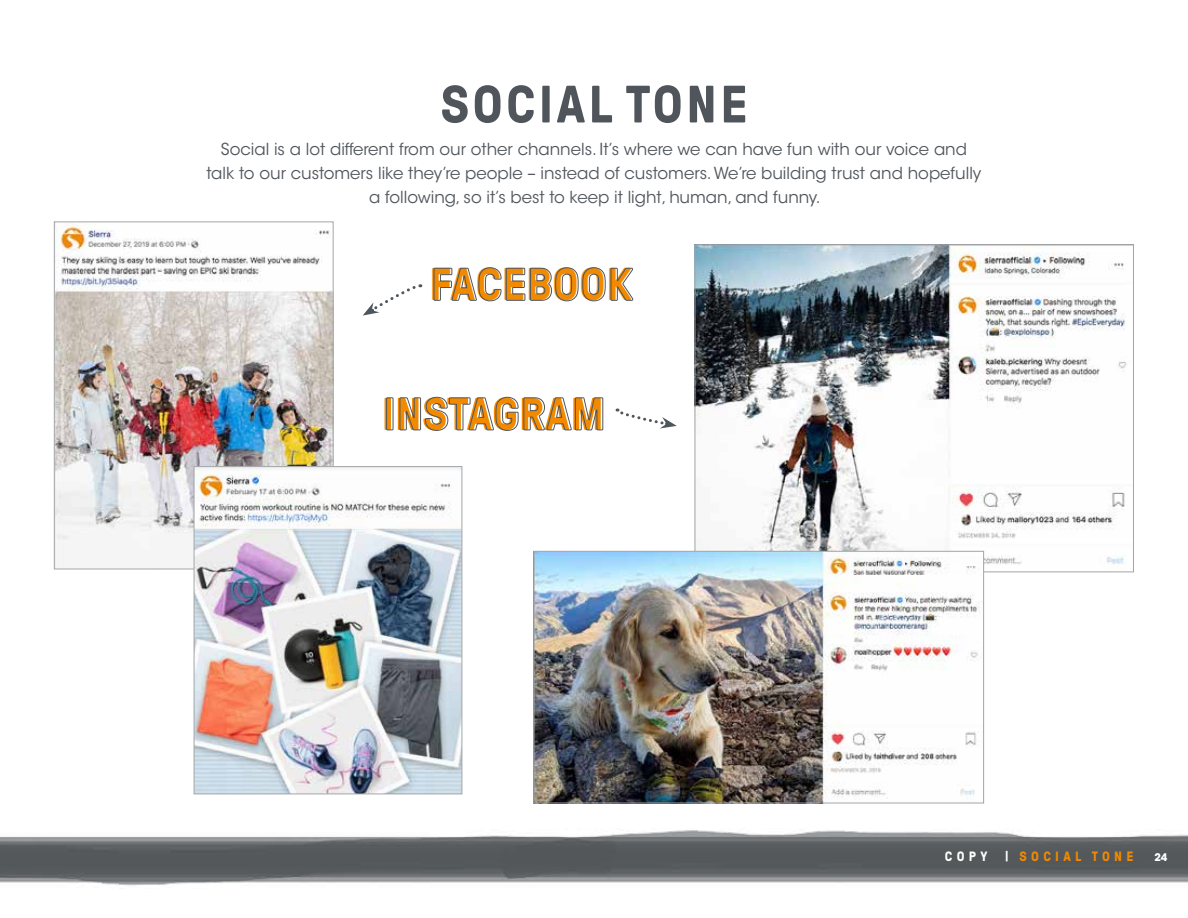
<style>
.page{position:relative;width:1188px;height:918px;background:#fff}
.page>*{position:absolute;margin:0;border:0;box-sizing:border-box;transform-origin:0 0}
.t1{font:700 52.5px "GT Pressura";letter-spacing:.06em;color:#50555b}
.t2{font:700 45.9px "GT Pressura";letter-spacing:.01em;color:#f18a00}
.t3{font:16.5px/24px "ITC Avant Garde Std";color:#50555b;text-align:center}
.t4{font:700 13.5px "GT Pressura";letter-spacing:.32em;color:#f18a00}
.t5{font:700 13.5px "GT Pressura";color:#fff}
.t6{font:700 10.5px "ITC Avant Garde Std";color:#fff}
.s1{color:#fff}
</style>
<div class="page">
<img style="left:0;top:830px;width:1188px;height:56px">
<img style="left:696px;top:246px;width:431px;height:324px">
<img style="left:535px;top:553px;width:447px;height:249px">
<div style="left:533px;top:551px;width:451px;height:253px;border:1px solid #a3a7aa"></div>
<img style="left:56px;top:224px;width:275px;height:343px">
<div style="left:54px;top:222px;width:279px;height:347px;border:1px solid #a3a7aa"></div>
<img style="left:196px;top:468px;width:264px;height:324px">
<div style="left:194px;top:466px;width:268px;height:328px;border:1px solid #a3a7aa"></div>
<svg style="left:363px;top:284px;width:58px;height:32px"></svg>
<svg style="left:617px;top:409px;width:60px;height:19px"></svg>
<svg style="left:385px;top:397px;width:219px;height:34px"></svg>
<svg style="left:433px;top:267px;width:201px;height:35px"></svg>
<h1 class="t1" style="left:441px;top:76px;width:308px">SOCIAL TONE</h1>
<p class="t3" style="left:207px;top:138px;width:776px">Social is a lot different from our other channels. It’s where we can have fun with our voice and talk to our customers like they’re people – instead of customers. We’re building trust and hopefully a following, so it’s best to keep it light, human, and funny.</p>
<h2 class="t2" style="left:429px;top:260px;width:204px">FACEBOOK</h2>
<p class="t5" style="left:945px;top:850px;width:44px">COPY</p>
<p class="t4" style="left:1005px;top:850px;width:130px"><span class="s1">|</span> SOCIAL TONE</p>
<p class="t6" style="left:1154px;top:850px;width:14px">24</p>
</div>
